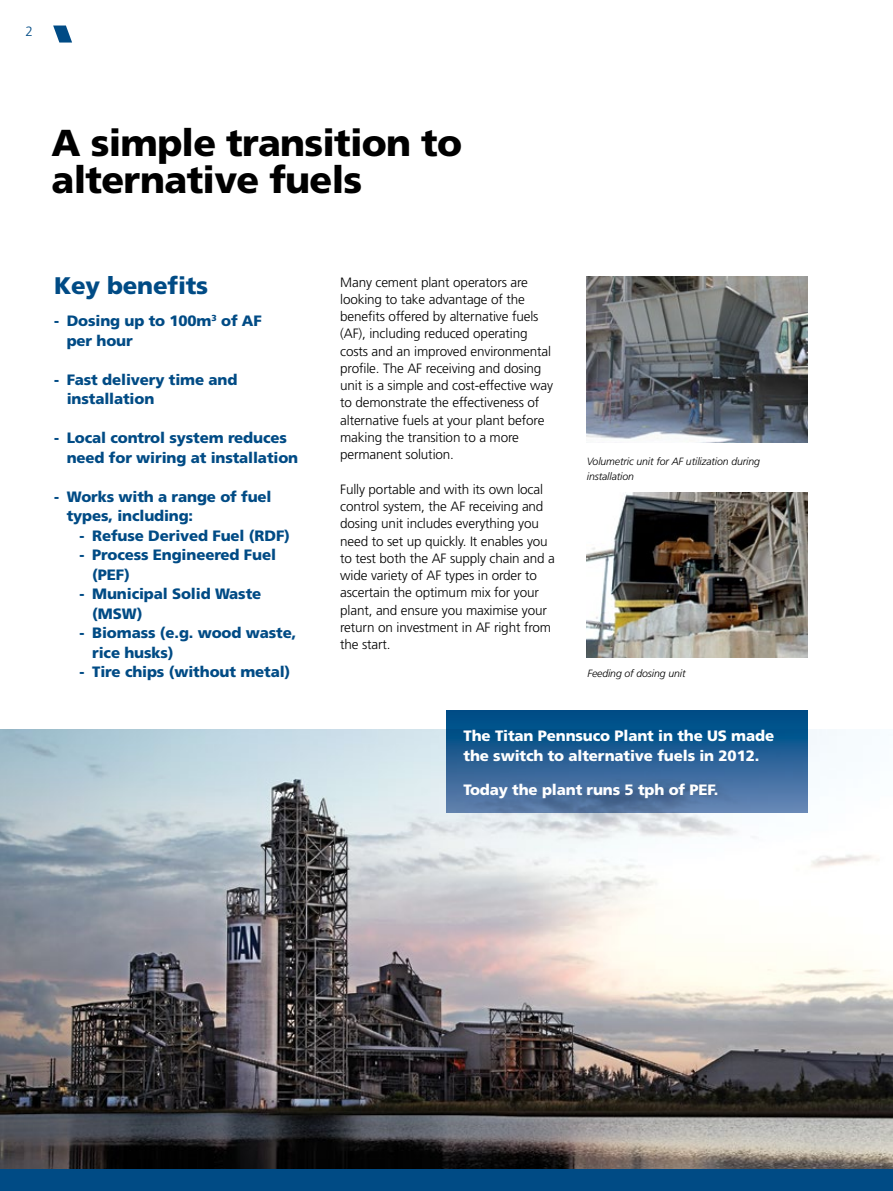
<style>
.page{position:relative;width:893px;height:1191px;background:#fff}
.page>*{position:absolute;margin:0;border:0;box-sizing:border-box;transform-origin:0 0}
.t1{font:900 37.5px/37.5px "Frutiger LT Std";letter-spacing:-.02em;color:#000}
.t2{font:900 24px "Frutiger LT Std";letter-spacing:-.01em;color:#004b85}
.t3{font:900 15px/19.5px "Frutiger LT Std";letter-spacing:-.01em;color:#004b85}
.t4{font:900 15px/20.2px "Frutiger LT Std";letter-spacing:-.01em;color:#fff}
.t5{font:300 13.5px/17.2px "Frutiger LT Std";letter-spacing:-.01em;color:#000}
.t6{font:300 13.5px "Frutiger LT Std";color:#004b85}
.t7{font:italic 300 10.5px/15px "Frutiger LT Std";letter-spacing:-.01em;color:#000}
</style>
<div class="page">
<img style="left:0;top:729px;width:893px;height:440px">
<div style="left:0;top:1169px;width:893px;height:22px;background:#004b85"></div>
<img style="left:587px;top:492px;width:221px;height:166px">
<img style="left:587px;top:276px;width:221px;height:166px">
<svg style="left:53px;top:26px;width:19px;height:17px"></svg>
<svg style="left:446px;top:710px;width:362px;height:103px;background:#296296"></svg>
<p class="t6" style="left:26px;top:23px;width:9px">2</p>
<h1 class="t1" style="left:52px;top:124px;width:412px">A simple transition to alternative fuels</h1>
<h2 class="t2" style="left:54px;top:271px;width:156px">Key benefits</h2>
<p class="t3" style="left:67px;top:311px;width:197px;text-indent:-13px">- Dosing up to 100m<sup>3</sup> of AF per hour</p>
<p class="t3" style="left:67px;top:369px;width:172px;text-indent:-13px">- Fast delivery time and installation</p>
<p class="t3" style="left:67px;top:428px;width:233px;text-indent:-13px">- Local control system reduces need for wiring at installation</p>
<p class="t3" style="left:67px;top:486px;width:206px;text-indent:-13px">- Works with a range of fuel types, including:</p>
<p class="t3" style="left:80px;top:525px;width:212px">- Refuse Derived Fuel (RDF)</p>
<p class="t3" style="left:92px;top:545px;width:185px;text-indent:-13px">- Process Engineered Fuel (PEF)</p>
<p class="t3" style="left:92px;top:584px;width:171px;text-indent:-13px">- Municipal Solid Waste (MSW)</p>
<p class="t3" style="left:92px;top:623px;width:206px;text-indent:-13px">- Biomass (e.g. wood waste, rice husks)</p>
<p class="t3" style="left:80px;top:662px;width:212px">- Tire chips (without metal)</p>
<p class="t5" style="left:340px;top:273px;width:214px">Many cement plant operators are looking to take advantage of the benefits offered by alternative fuels (AF), including reduced operating costs and an improved environmental profile. The AF receiving and dosing unit is a simple and cost-effective way to demonstrate the effectiveness of alternative fuels at your plant before making the transition to a more permanent solution.</p>
<p class="t5" style="left:340px;top:480px;width:216px">Fully portable and with its own local control system, the AF receiving and dosing unit includes everything you need to set up quickly. It enables you to test both the AF supply chain and a wide variety of AF types in order to ascertain the optimum mix for your plant, and ensure you maximise your return on investment in AF right from the start.</p>
<p class="t7" style="left:587px;top:454px;width:175px">Volumetric unit for AF utilization during installation</p>
<p class="t7" style="left:587px;top:665px;width:100px">Feeding of dosing unit</p>
<p class="t4" style="left:463px;top:725px;width:312px">The Titan Pennsuco Plant in the US made the switch to alternative fuels in 2012.</p>
<p class="t4" style="left:463px;top:779px;width:256px">Today the plant runs 5 tph of PEF.</p>
</div>
